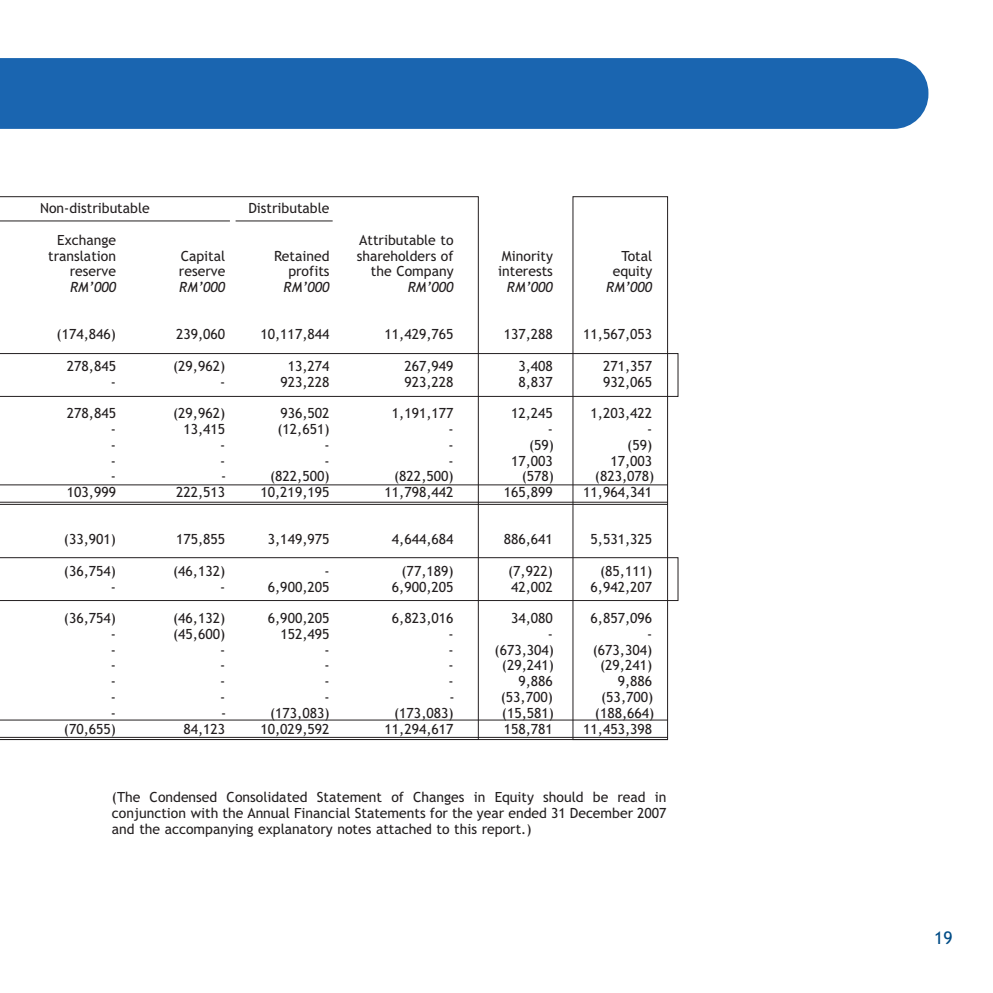
<style>
.page{position:relative;width:993px;height:993px;background:#fff}
.page>*{position:absolute;margin:0;border:0;box-sizing:border-box;transform-origin:0 0}
.t1{font:17.5px "Trebuchet MS";color:#004c86}
.t2{font:14px/15.8px "Trebuchet MS";color:#231f20;text-align:justify}
.t3{font:italic 14px "Trebuchet MS";color:#231f20}
</style>
<div class="page">
<div style="left:0;top:58px;width:928px;height:71px;background:#1a65b0"></div>
<svg style="left:478px;top:353px;width:200px;height:43px"></svg>
<hr style="left:0;top:484px;width:667px;height:1px;background:#231f20">
<hr style="left:0;top:501px;width:667px;height:1px;background:#231f20">
<hr style="left:0;top:504px;width:667px;height:1px;background:#231f20">
<hr style="left:0;top:719px;width:667px;height:1px;background:#231f20">
<hr style="left:0;top:736px;width:667px;height:1px;background:#231f20">
<hr style="left:0;top:739px;width:667px;height:1px;background:#231f20">
<svg style="left:478px;top:557px;width:200px;height:43px"></svg>
<svg style="left:0;top:196px;width:478px;height:543px"></svg>
<p class="t2" style="left:40px;top:200px;width:111px">Non-distributable</p>
<p class="t2" style="left:248px;top:200px;width:83px">Distributable</p>
<p class="t2" style="left:57px;top:232px;width:60px">Exchange</p>
<p class="t2" style="left:359px;top:232px;width:96px">Attributable to</p>
<p class="t2" style="left:48px;top:248px;width:69px">translation</p>
<p class="t2" style="left:181px;top:248px;width:46px">Capital</p>
<p class="t2" style="left:274px;top:248px;width:57px">Retained</p>
<p class="t2" style="left:356px;top:248px;width:98px">shareholders of</p>
<p class="t2" style="left:502px;top:248px;width:52px">Minority</p>
<p class="t2" style="left:621px;top:248px;width:32px">Total</p>
<p class="t2" style="left:70px;top:263px;width:48px">reserve</p>
<p class="t2" style="left:179px;top:263px;width:48px">reserve</p>
<p class="t2" style="left:288px;top:263px;width:43px">profits</p>
<p class="t2" style="left:371px;top:263px;width:84px">the Company</p>
<p class="t2" style="left:498px;top:263px;width:56px">interests</p>
<p class="t2" style="left:612px;top:263px;width:41px">equity</p>
<p class="t3" style="left:70px;top:279px;width:47px">RM’000</p>
<p class="t3" style="left:179px;top:279px;width:47px">RM’000</p>
<p class="t3" style="left:283px;top:279px;width:47px">RM’000</p>
<p class="t3" style="left:407px;top:279px;width:47px">RM’000</p>
<p class="t3" style="left:507px;top:279px;width:47px">RM’000</p>
<p class="t3" style="left:606px;top:279px;width:47px">RM’000</p>
<p class="t2" style="left:57px;top:326px;width:61px">(174,846)</p>
<p class="t2" style="left:176px;top:326px;width:51px">239,060</p>
<p class="t2" style="left:260px;top:326px;width:70px">10,117,844</p>
<p class="t2" style="left:384px;top:326px;width:70px">11,429,765</p>
<p class="t2" style="left:503px;top:326px;width:51px">137,288</p>
<p class="t2" style="left:583px;top:326px;width:70px">11,567,053</p>
<p class="t2" style="left:67px;top:358px;width:51px">278,845</p>
<p class="t2" style="left:173px;top:358px;width:54px">(29,962)</p>
<p class="t2" style="left:287px;top:358px;width:43px">13,274</p>
<p class="t2" style="left:404px;top:358px;width:51px">267,949</p>
<p class="t2" style="left:518px;top:358px;width:36px">3,408</p>
<p class="t2" style="left:603px;top:358px;width:51px">271,357</p>
<p class="t2" style="left:111px;top:374px;width:7px">-</p>
<p class="t2" style="left:220px;top:374px;width:7px">-</p>
<p class="t2" style="left:280px;top:374px;width:51px">923,228</p>
<p class="t2" style="left:404px;top:374px;width:51px">923,228</p>
<p class="t2" style="left:518px;top:374px;width:36px">8,837</p>
<p class="t2" style="left:603px;top:374px;width:51px">932,065</p>
<p class="t2" style="left:67px;top:405px;width:51px">278,845</p>
<p class="t2" style="left:173px;top:405px;width:54px">(29,962)</p>
<p class="t2" style="left:280px;top:405px;width:51px">936,502</p>
<p class="t2" style="left:392px;top:405px;width:63px">1,191,177</p>
<p class="t2" style="left:511px;top:405px;width:43px">12,245</p>
<p class="t2" style="left:590px;top:405px;width:63px">1,203,422</p>
<p class="t2" style="left:111px;top:421px;width:7px">-</p>
<p class="t2" style="left:183px;top:421px;width:43px">13,415</p>
<p class="t2" style="left:277px;top:421px;width:54px">(12,651)</p>
<p class="t2" style="left:448px;top:421px;width:7px">-</p>
<p class="t2" style="left:547px;top:421px;width:7px">-</p>
<p class="t2" style="left:647px;top:421px;width:7px">-</p>
<p class="t2" style="left:111px;top:437px;width:7px">-</p>
<p class="t2" style="left:220px;top:437px;width:7px">-</p>
<p class="t2" style="left:324px;top:437px;width:7px">-</p>
<p class="t2" style="left:448px;top:437px;width:7px">-</p>
<p class="t2" style="left:529px;top:437px;width:26px">(59)</p>
<p class="t2" style="left:627px;top:437px;width:26px">(59)</p>
<p class="t2" style="left:111px;top:452px;width:7px">-</p>
<p class="t2" style="left:220px;top:452px;width:7px">-</p>
<p class="t2" style="left:324px;top:452px;width:7px">-</p>
<p class="t2" style="left:448px;top:452px;width:7px">-</p>
<p class="t2" style="left:511px;top:452px;width:43px">17,003</p>
<p class="t2" style="left:610px;top:452px;width:43px">17,003</p>
<p class="t2" style="left:111px;top:468px;width:7px">-</p>
<p class="t2" style="left:221px;top:468px;width:7px">-</p>
<p class="t2" style="left:270px;top:468px;width:61px">(822,500)</p>
<p class="t2" style="left:394px;top:468px;width:61px">(822,500)</p>
<p class="t2" style="left:521px;top:468px;width:34px">(578)</p>
<p class="t2" style="left:594px;top:468px;width:61px">(823,078)</p>
<p class="t2" style="left:67px;top:484px;width:51px">103,999</p>
<p class="t2" style="left:176px;top:484px;width:51px">222,513</p>
<p class="t2" style="left:260px;top:484px;width:70px">10,219,195</p>
<p class="t2" style="left:384px;top:484px;width:70px">11,798,442</p>
<p class="t2" style="left:503px;top:484px;width:51px">165,899</p>
<p class="t2" style="left:583px;top:484px;width:70px">11,964,341</p>
<p class="t2" style="left:64px;top:531px;width:54px">(33,901)</p>
<p class="t2" style="left:176px;top:531px;width:51px">175,855</p>
<p class="t2" style="left:268px;top:531px;width:63px">3,149,975</p>
<p class="t2" style="left:392px;top:531px;width:63px">4,644,684</p>
<p class="t2" style="left:503px;top:531px;width:51px">886,641</p>
<p class="t2" style="left:590px;top:531px;width:63px">5,531,325</p>
<p class="t2" style="left:64px;top:563px;width:54px">(36,754)</p>
<p class="t2" style="left:173px;top:563px;width:54px">(46,132)</p>
<p class="t2" style="left:324px;top:563px;width:7px">-</p>
<p class="t2" style="left:401px;top:563px;width:54px">(77,189)</p>
<p class="t2" style="left:508px;top:563px;width:46px">(7,922)</p>
<p class="t2" style="left:600px;top:563px;width:54px">(85,111)</p>
<p class="t2" style="left:111px;top:578px;width:7px">-</p>
<p class="t2" style="left:220px;top:578px;width:7px">-</p>
<p class="t2" style="left:268px;top:578px;width:63px">6,900,205</p>
<p class="t2" style="left:392px;top:578px;width:63px">6,900,205</p>
<p class="t2" style="left:511px;top:578px;width:43px">42,002</p>
<p class="t2" style="left:590px;top:578px;width:63px">6,942,207</p>
<p class="t2" style="left:64px;top:610px;width:54px">(36,754)</p>
<p class="t2" style="left:173px;top:610px;width:54px">(46,132)</p>
<p class="t2" style="left:268px;top:610px;width:63px">6,900,205</p>
<p class="t2" style="left:392px;top:610px;width:63px">6,823,016</p>
<p class="t2" style="left:511px;top:610px;width:43px">34,080</p>
<p class="t2" style="left:590px;top:610px;width:63px">6,857,096</p>
<p class="t2" style="left:111px;top:626px;width:7px">-</p>
<p class="t2" style="left:173px;top:626px;width:54px">(45,600)</p>
<p class="t2" style="left:280px;top:626px;width:51px">152,495</p>
<p class="t2" style="left:448px;top:626px;width:7px">-</p>
<p class="t2" style="left:547px;top:626px;width:7px">-</p>
<p class="t2" style="left:647px;top:626px;width:7px">-</p>
<p class="t2" style="left:111px;top:641px;width:7px">-</p>
<p class="t2" style="left:220px;top:641px;width:7px">-</p>
<p class="t2" style="left:324px;top:641px;width:7px">-</p>
<p class="t2" style="left:448px;top:641px;width:7px">-</p>
<p class="t2" style="left:494px;top:641px;width:61px">(673,304)</p>
<p class="t2" style="left:592px;top:641px;width:61px">(673,304)</p>
<p class="t2" style="left:111px;top:657px;width:7px">-</p>
<p class="t2" style="left:220px;top:657px;width:7px">-</p>
<p class="t2" style="left:324px;top:657px;width:7px">-</p>
<p class="t2" style="left:448px;top:657px;width:7px">-</p>
<p class="t2" style="left:501px;top:657px;width:54px">(29,241)</p>
<p class="t2" style="left:600px;top:657px;width:54px">(29,241)</p>
<p class="t2" style="left:111px;top:673px;width:7px">-</p>
<p class="t2" style="left:220px;top:673px;width:7px">-</p>
<p class="t2" style="left:324px;top:673px;width:7px">-</p>
<p class="t2" style="left:448px;top:673px;width:7px">-</p>
<p class="t2" style="left:518px;top:673px;width:36px">9,886</p>
<p class="t2" style="left:617px;top:673px;width:36px">9,886</p>
<p class="t2" style="left:111px;top:689px;width:7px">-</p>
<p class="t2" style="left:220px;top:689px;width:7px">-</p>
<p class="t2" style="left:324px;top:689px;width:7px">-</p>
<p class="t2" style="left:449px;top:689px;width:7px">-</p>
<p class="t2" style="left:500px;top:689px;width:54px">(53,700)</p>
<p class="t2" style="left:601px;top:689px;width:54px">(53,700)</p>
<p class="t2" style="left:111px;top:704px;width:7px">-</p>
<p class="t2" style="left:221px;top:704px;width:7px">-</p>
<p class="t2" style="left:270px;top:704px;width:61px">(173,083)</p>
<p class="t2" style="left:394px;top:704px;width:61px">(173,083)</p>
<p class="t2" style="left:501px;top:704px;width:54px">(15,581)</p>
<p class="t2" style="left:594px;top:704px;width:61px">(188,664)</p>
<p class="t2" style="left:64px;top:720px;width:54px">(70,655)</p>
<p class="t2" style="left:183px;top:720px;width:43px">84,123</p>
<p class="t2" style="left:260px;top:720px;width:70px">10,029,592</p>
<p class="t2" style="left:384px;top:720px;width:70px">11,294,617</p>
<p class="t2" style="left:503px;top:720px;width:51px">158,781</p>
<p class="t2" style="left:583px;top:720px;width:70px">11,453,398</p>
<p class="t2" style="left:112px;top:789px;width:556px">(The Condensed Consolidated Statement of Changes in Equity should be read in conjunction with the Annual Financial Statements for the year ended 31 December 2007 and the accompanying explanatory notes attached to this report.)</p>
<p class="t1" style="left:933px;top:927px;width:20px">19</p>
</div>
